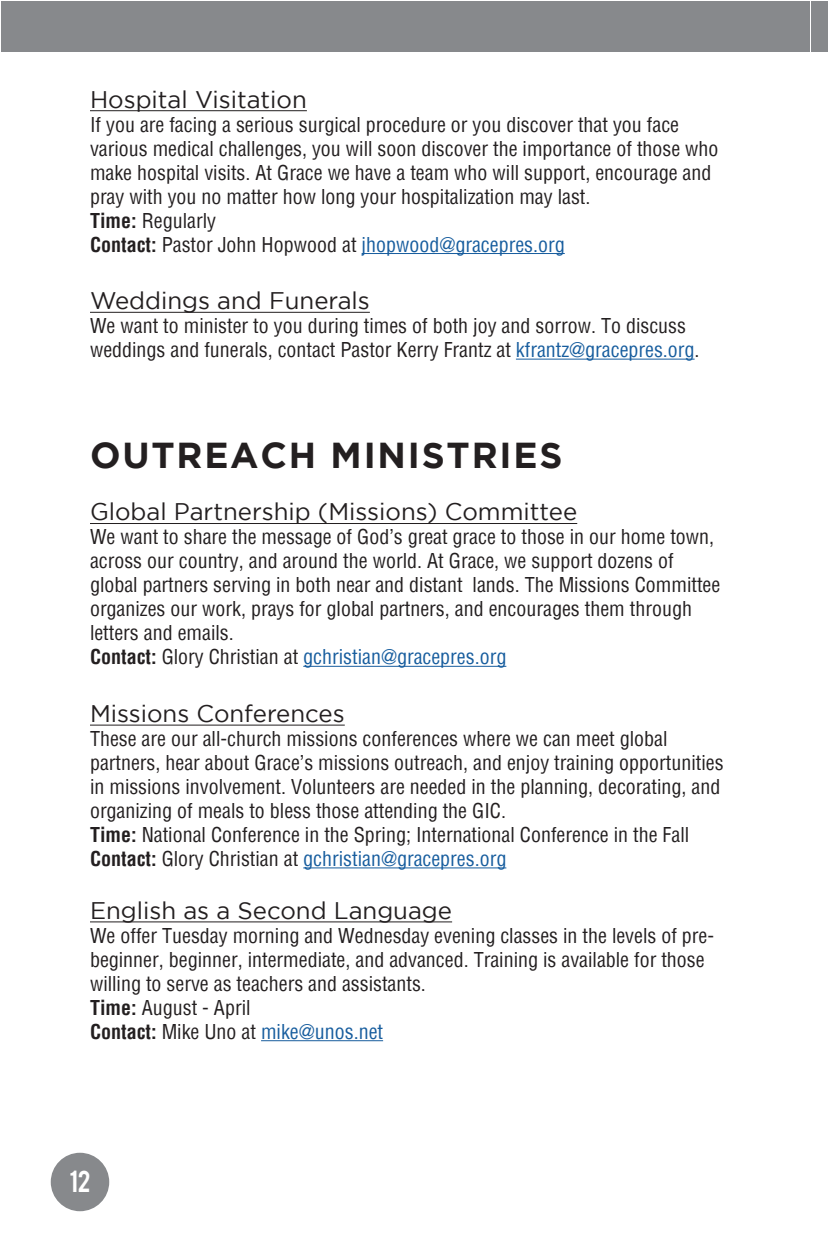
<style>
.page{position:relative;width:828px;height:1260px;background:#fff}
.page>*{position:absolute;margin:0;border:0;box-sizing:border-box;transform-origin:0 0}
.t1{font:700 36px "Gotham";letter-spacing:.05em;color:#231f20}
.t2{font:24px "Gotham";color:#231f20}
.t3{font:24px "Bebas";color:#fff}
.t4{font:condensed 20px/24px "Helvetica";color:#231f20}
.t5{font:condensed 20px "Helvetica";color:#175d9e}
.s1{font-weight:700}
.s2{font-weight:700;color:#231f20}
.s3{color:#231f20}
.s4{color:#175d9e}
</style>
<div class="page">
<div style="left:1px;top:1px;width:809px;height:50px;background:#87898c"></div>
<div style="left:811px;top:1px;width:17px;height:50px;background:#87898c"></div>
<hr style="left:90px;top:110px;width:217px;height:1px;background:#231f20">
<hr style="left:362px;top:253px;width:203px;height:1px;background:#175d9e">
<hr style="left:90px;top:312px;width:280px;height:1px;background:#231f20">
<hr style="left:516px;top:359px;width:179px;height:1px;background:#175d9e">
<hr style="left:90px;top:523px;width:487px;height:1px;background:#231f20">
<hr style="left:303px;top:666px;width:203px;height:1px;background:#175d9e">
<hr style="left:90px;top:725px;width:255px;height:1px;background:#231f20">
<hr style="left:303px;top:867px;width:203px;height:1px;background:#175d9e">
<hr style="left:90px;top:922px;width:362px;height:1px;background:#231f20">
<hr style="left:261px;top:1040px;width:122px;height:1px;background:#175d9e">
<div style="left:51px;top:1153px;width:58px;height:58px;background:#87898c;border-radius:50%"></div>
<p class="t2" style="left:90px;top:86px;width:218px">Hospital Visitation</p>
<p class="t4" style="left:90px;top:112px;width:630px">If you are facing a serious surgical procedure or you discover that you face various medical challenges, you will soon discover the importance of those who make hospital visits. At Grace we have a team who will support, encourage and pray with you no matter how long your hospitalization may last.</p>
<p class="t4" style="left:90px;top:208px;width:128px"><span class="s1">Time:</span> Regularly</p>
<p class="t5" style="left:90px;top:231px;width:476px"><span class="s2">Contact:</span> <span class="s3">Pastor John Hopwood at</span> jhopwood@gracepres.org</p>
<p class="t2" style="left:90px;top:287px;width:281px">Weddings and Funerals</p>
<p class="t4" style="left:90px;top:314px;width:597px">We want to minister to you during times of both joy and sorrow. To discuss</p>
<p class="t4" style="left:90px;top:338px;width:611px">weddings and funerals, contact Pastor Kerry Frantz at <span class="s4">kfrantz@gracepres.org</span>.</p>
<p class="t1" style="left:90px;top:434px;width:474px">OUTREACH MINISTRIES</p>
<p class="t2" style="left:90px;top:499px;width:489px">Global Partnership (Missions) Committee</p>
<p class="t4" style="left:90px;top:525px;width:632px">We want to share the message of God’s great grace to those in our home town, across our country, and around the world. At Grace, we support dozens of global partners serving in both near and distant lands. The Missions Committee organizes our work, prays for global partners, and encourages them through letters and emails.</p>
<p class="t5" style="left:90px;top:644px;width:418px"><span class="s2">Contact:</span> <span class="s3">Glory Christian at</span> gchristian@gracepres.org</p>
<p class="t2" style="left:90px;top:700px;width:256px">Missions Conferences</p>
<p class="t4" style="left:90px;top:726px;width:635px">These are our all-church missions conferences where we can meet global partners, hear about Grace’s missions outreach, and enjoy training opportunities in missions involvement. Volunteers are needed in the planning, decorating, and organizing of meals to bless those attending the GIC.</p>
<p class="t4" style="left:90px;top:822px;width:601px"><span class="s1">Time:</span> National Conference in the Spring; International Conference in the Fall</p>
<p class="t5" style="left:90px;top:846px;width:418px"><span class="s2">Contact:</span> <span class="s3">Glory Christian at</span> gchristian@gracepres.org</p>
<p class="t2" style="left:90px;top:897px;width:364px">English as a Second Language</p>
<p class="t4" style="left:90px;top:923px;width:626px">We offer Tuesday morning and Wednesday evening classes in the levels of pre&shy;beginner, beginner, intermediate, and advanced. Training is available for those willing to serve as teachers and assistants.</p>
<p class="t4" style="left:90px;top:995px;width:162px"><span class="s1">Time:</span> August - April</p>
<p class="t5" style="left:90px;top:1018px;width:295px"><span class="s2">Contact:</span> <span class="s3">Mike Uno at</span> mike@unos.net</p>
<p class="t3" style="left:69px;top:1164px;width:23px">12</p>
</div>
